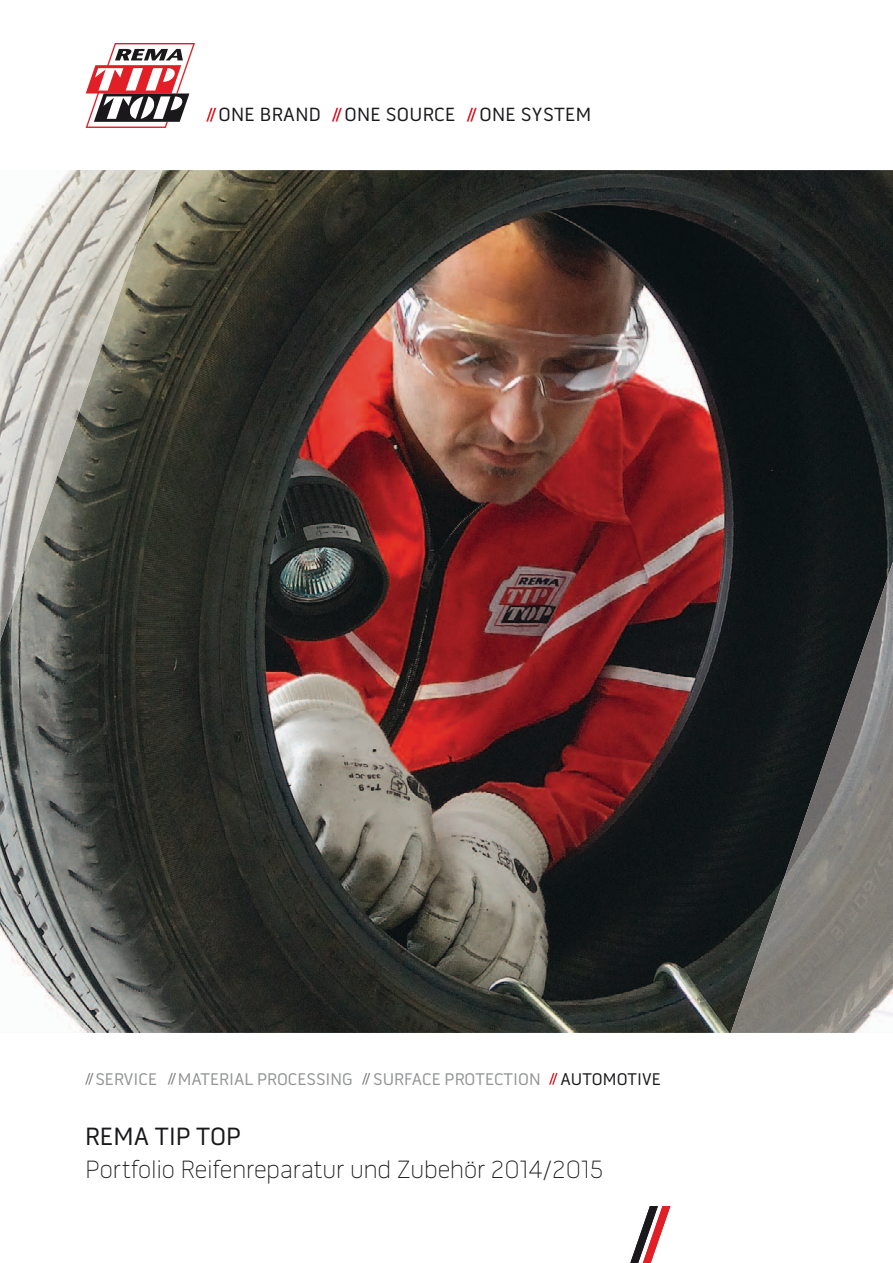
<style>
.page{position:relative;width:893px;height:1263px;background:#fff}
.page>*{position:absolute;margin:0;border:0;box-sizing:border-box;transform-origin:0 0}
.t1{font:100 25.5px/33px "Pill Gothic OTC600 mg";letter-spacing:-.01em;color:#1a181b}
.t2{font:19.5px "Pill Gothic 600 mg";letter-spacing:.015em;color:#1a181b}
.t3{font:17.25px "Pill Gothic 600 mg";color:#929495}
.s1{color:#1a181b}
.s2{font-weight:400}
</style>
<div class="page">
<img style="left:0;top:170px;width:893px;height:863px">
<img style="left:0;top:170px;width:162px;height:471px">
<img style="left:731px;top:562px;width:162px;height:471px">
<svg style="left:630px;top:1206px;width:40px;height:57px"></svg>
<svg style="left:85px;top:43px;width:131px;height:85px"></svg>
<svg style="left:332px;top:108px;width:10px;height:14px"></svg>
<svg style="left:467px;top:108px;width:10px;height:14px"></svg>
<svg style="left:549px;top:1073px;width:9px;height:12px"></svg>
<svg style="left:362px;top:1073px;width:8px;height:12px"></svg>
<svg style="left:168px;top:1073px;width:8px;height:12px"></svg>
<svg style="left:85px;top:1073px;width:9px;height:12px"></svg>
<p class="t2" style="left:218px;top:103px;width:374px">ONE BRAND ONE SOURCE ONE SYSTEM</p>
<p class="t3" style="left:95px;top:1069px;width:567px">SERVICE MATERIAL PROCESSING SURFACE PROTECTION <span class="s1">AUTOMOTIVE</span></p>
<p class="t1" style="left:85px;top:1120px;width:520px"><span class="s2">REMA TIP TOP<br></span>Portfolio Reifenreparatur und Zubehör 2014/2015</p>
</div>
